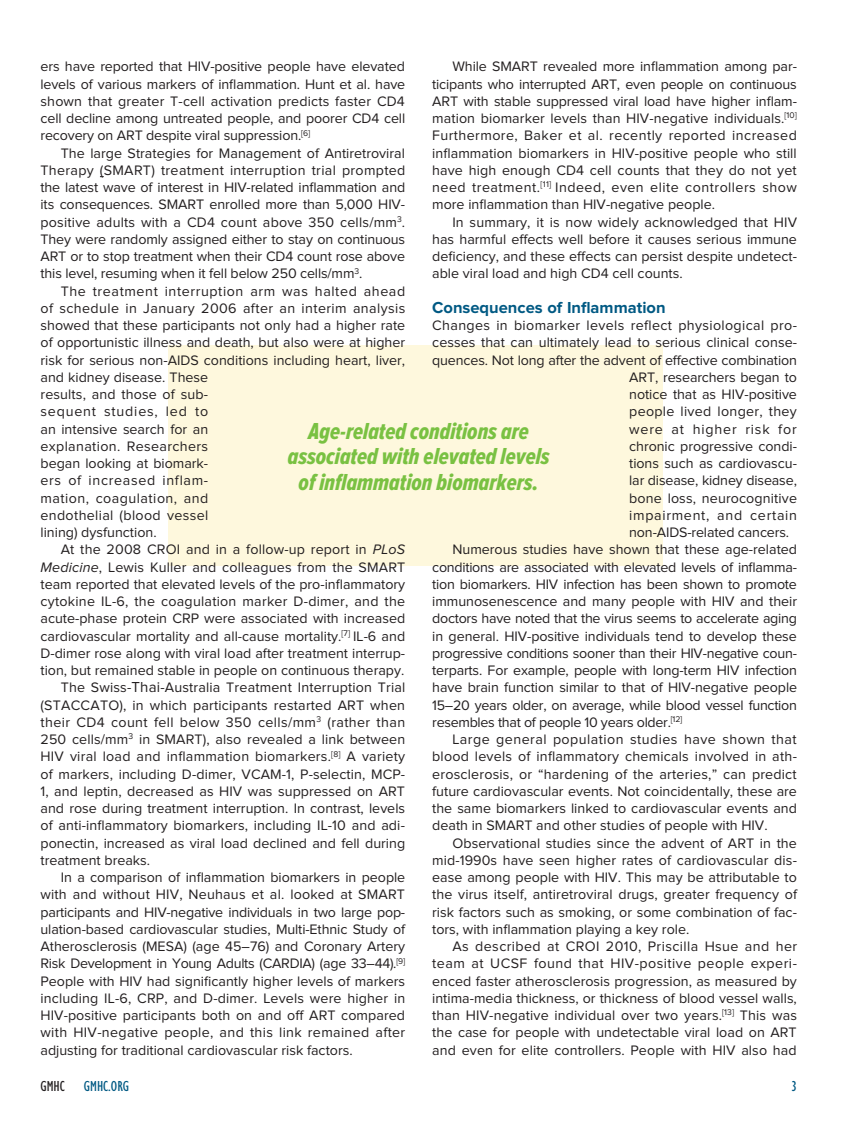
<style>
.page{position:relative;width:851px;height:1134px;background:#fff}
.page>*{position:absolute;margin:0;border:0;box-sizing:border-box;transform-origin:0 0}
.pull-R{font:24px/25.5px "Proxima Nova Ex Cn Extrabld It";color:#79c142;text-align:center}
.sub{font:700 16.5px "Proxima Nova";color:#005983}
.t1{font:condensed 15px "Gill Sans";color:#005983}
.t2{font:condensed 15px "Gill Sans";color:#231f20}
.story-noIndent{font:14.25px/17.2px "Proxima Nova";color:#231f20;text-align:justify}
.story-noIndent-2{font:14.25px "Proxima Nova";letter-spacing:.025em;color:#231f20}
.story-noIndent-3{font:14.25px "Proxima Nova";letter-spacing:.02em;color:#231f20}
.story-noIndent-4{font:14.25px "Proxima Nova";letter-spacing:.05em;color:#231f20}
.story-noIndent-5{font:14.25px "Proxima Nova";letter-spacing:.06em;color:#231f20}
.s1{font-style:italic}
.s2{font-size:15px}
</style>
<div class="page">
<div style="left:169px;top:345px;width:494px;height:221px;background:#fef8dd"></div>
<p class="story-noIndent" style="left:432px;top:58px;width:366px;text-indent:20px">While SMART revealed more inflammation among par&shy;ticipants who interrupted ART, even people on continuous ART with stable suppressed viral load have higher inflam&shy;mation biomarker levels than HIV-negative individuals.<sup>[10] </sup>Furthermore, Baker et al. recently reported increased inflammation biomarkers in HIV-positive people who still have high enough CD4 cell counts that they do not yet need treatment.<sup>[11]</sup> Indeed, even elite controllers show more inflammation than HIV-negative people.</p>
<p class="story-noIndent" style="left:432px;top:213px;width:366px;text-indent:20px">In summary, it is now widely acknowledged that HIV has harmful effects well before it causes serious immune deficiency, and these effects can persist despite undetect&shy;able viral load and high CD4 cell counts.</p>
<p class="sub" style="left:432px;top:298px;width:235px">Consequences of Inflammation</p>
<p class="story-noIndent-2" style="left:432px;top:317px;width:366px">Changes in biomarker levels reflect physiological pro-</p>
<p class="story-noIndent" style="left:432px;top:334px;width:366px">cesses that can ultimately lead to serious clinical conse-</p>
<p class="story-noIndent" style="left:432px;top:351px;width:366px">quences. Not long after the advent of effective combination</p>
<p class="story-noIndent" style="left:629px;top:369px;width:169px">ART, researchers began to</p>
<p class="story-noIndent" style="left:629px;top:386px;width:169px">notice that as HIV-positive</p>
<p class="story-noIndent-3" style="left:629px;top:404px;width:169px">people lived longer, they</p>
<p class="story-noIndent-5" style="left:629px;top:421px;width:169px">were at higher risk for</p>
<p class="story-noIndent" style="left:629px;top:438px;width:169px">chronic progressive condi-</p>
<p class="story-noIndent" style="left:629px;top:455px;width:169px">tions such as cardiovascu-</p>
<p class="story-noIndent" style="left:629px;top:472px;width:169px">lar disease, kidney disease,</p>
<p class="story-noIndent" style="left:629px;top:489px;width:169px">bone loss, neurocognitive</p>
<p class="story-noIndent-4" style="left:629px;top:507px;width:169px">impairment, and certain</p>
<p class="story-noIndent" style="left:629px;top:524px;width:161px">non-AIDS-related cancers.</p>
<p class="story-noIndent" style="left:432px;top:541px;width:366px;text-indent:20px">Numerous studies have shown that these age-related conditions are associated with elevated levels of inflamma&shy;tion biomarkers. HIV infection has been shown to promote immunosenescence and many people with HIV and their doctors have noted that the virus seems to accelerate aging in general. HIV-positive individuals tend to develop these progressive conditions sooner than their HIV-negative coun&shy;terparts. For example, people with long-term HIV infection have brain function similar to that of HIV-negative people 15–20 years older, on average, while blood vessel function resembles that of people 10 years older.<sup>[12]</sup></p>
<p class="story-noIndent" style="left:432px;top:731px;width:366px;text-indent:20px">Large general population studies have shown that blood levels of inflammatory chemicals involved in ath&shy;erosclerosis, or “hardening of the arteries,” can predict future cardiovascular events. Not coincidentally, these are the same biomarkers linked to cardiovascular events and death in SMART and other studies of people with HIV.</p>
<p class="story-noIndent" style="left:432px;top:834px;width:366px;text-indent:20px">Observational studies since the advent of ART in the mid-1990s have seen higher rates of cardiovascular dis&shy;ease among people with HIV. This may be attributable to the virus itself, antiretroviral drugs, greater frequency of risk factors such as smoking, or some combination of fac&shy;tors, with inflammation playing a key role.</p>
<p class="story-noIndent" style="left:432px;top:938px;width:366px;text-indent:20px">As described at CROI 2010, Priscilla Hsue and her team at UCSF found that HIV-positive people experi&shy;enced faster atherosclerosis progression, as measured by intima-media thickness, or thickness of blood vessel walls, than HIV-negative individual over two years.<sup>[13]</sup> This was the case for people with undetectable viral load on ART and even for elite controllers. People with HIV also had</p>
<p class="story-noIndent" style="left:40px;top:58px;width:366px">ers have reported that HIV-positive people have elevated levels of various markers of inflammation. Hunt et al. have shown that greater T-cell activation predicts faster CD4 cell decline among untreated people, and poorer CD4 cell recovery on ART despite viral suppression.<sup>[6]</sup></p>
<p class="story-noIndent" style="left:40px;top:144px;width:366px;text-indent:20px">The large Strategies for Management of Antiretroviral Therapy (SMART) treatment interruption trial prompted the latest wave of interest in HIV-related inflammation and its consequences. SMART enrolled more than 5,000 HIV&shy;positive adults with a CD4 count above 350 cells/mm<sup>3</sup>.<br>They were randomly assigned either to stay on continuous ART or to stop treatment when their CD4 count rose above this level, resuming when it fell below 250 cells/mm<sup>3</sup>.</p>
<p class="story-noIndent" style="left:40px;top:282px;width:366px;text-align:left;text-indent:20px">The treatment interruption arm was halted ahead of schedule in January 2006 after an interim analysis showed that these participants not only had a higher rate of opportunistic illness and death, but also were at higher risk for serious non-AIDS conditions including heart, liver, and kidney disease. These<br>results, and those of sub-<br>sequent studies, led to<br>an intensive search for an<br>explanation. Researchers<br>began looking at biomark-<br>ers of increased inflam-<br>mation, coagulation, and<br>endothelial (blood vessel<br>lining) dysfunction.</p>
<p class="story-noIndent" style="left:40px;top:541px;width:366px;text-indent:20px">At the 2008 CROI and in a follow-up report in <span class="s1">PLoS Medicine</span>, Lewis Kuller and colleagues from the SMART team reported that elevated levels of the pro-inflammatory cytokine IL-6, the coagulation marker D-dimer, and the acute-phase protein CRP were associated with increased cardiovascular mortality and all-cause mortality.<sup>[7]</sup> IL-6 and D-dimer rose along with viral load after treatment interrup&shy;tion, but remained stable in people on continuous therapy.</p>
<p class="story-noIndent" style="left:40px;top:679px;width:366px;text-indent:20px">The Swiss-<span class="s2">Thai</span>-Australia Treatment Interruption Trial (STACCATO), in which participants restarted ART when their CD4 count fell below 350 cells/mm<sup>3</sup> (rather than 250 cells/mm<sup>3</sup> in SMART), also revealed a link between HIV viral load and inflammation biomarkers.<sup>[8]</sup> A variety of markers, including D-dimer, VCAM-1, P-selectin, MCP-1, and leptin, decreased as HIV was suppressed on ART and rose during treatment interruption. In contrast, levels of anti-inflammatory biomarkers, including IL-10 and adi&shy;ponectin, increased as viral load declined and fell during treatment breaks.</p>
<p class="story-noIndent" style="left:40px;top:869px;width:366px;text-indent:20px">In a comparison of inflammation biomarkers in people with and without HIV, Neuhaus et al. looked at SMART participants and HIV-negative individuals in two large pop&shy;ulation-based cardiovascular studies, Multi-Ethnic Study of Atherosclerosis (MESA) (age 45–76) and Coronary Artery Risk Development in Young Adults (CARDIA) (age 33–44).<sup>[9] </sup>People with HIV had significantly higher levels of markers including IL-6, CRP, and D-dimer. Levels were higher in HIV-positive participants both on and off ART compared with HIV-negative people, and this link remained after adjusting for traditional cardiovascular risk factors.</p>
<p class="pull-R" style="left:288px;top:419px;width:263px">Age-related conditions are associated with elevated levels of inflammation biomarkers.</p>
<p class="t2" style="left:40px;top:1078px;width:26px">GMHC</p>
<p class="t1" style="left:84px;top:1078px;width:47px">GMHC.ORG</p>
<p class="t1" style="left:791px;top:1078px;width:7px">3</p>
</div>
